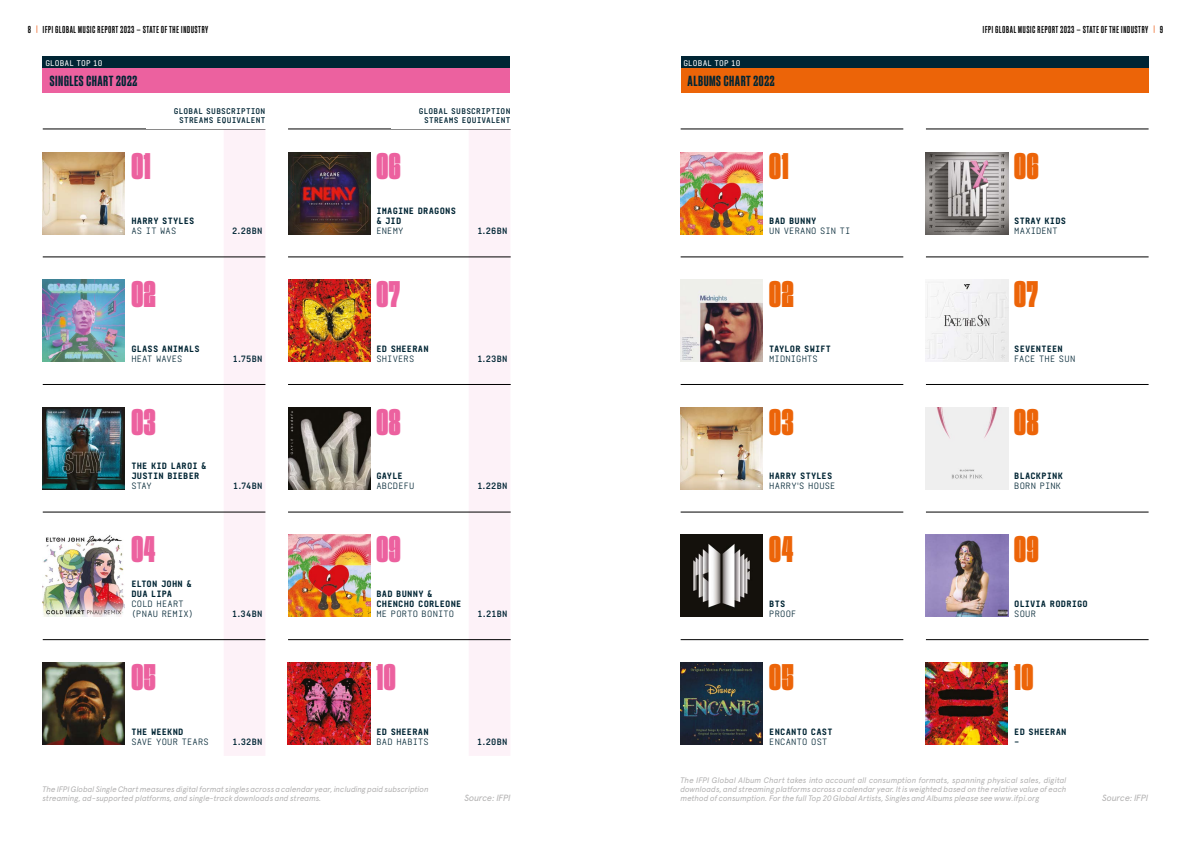
<style>
.page{position:relative;width:1191px;height:842px;background:#fff}
.page>*{position:absolute;margin:0;border:0;box-sizing:border-box;transform-origin:0 0}
.t1{font:600 37px "Fixture Ultra";letter-spacing:.015em;color:#ec619f}
.t2{font:600 37px "Fixture Ultra";letter-spacing:.015em;color:#ec6408}
.t3{font:600 condensed 14.5px "Fixture";letter-spacing:.005em;color:#002534}
.t4{font:900 10px/10px "Realtime Text Rounded";letter-spacing:.015em;color:#002534}
.t5{font:10px/10px "Realtime Text Rounded";letter-spacing:.02em;color:#002534}
.t6{font:500 condensed 10px "Fixture";letter-spacing:.03em;color:#000}
.t7{font:700 10px "Realtime Text Rounded";letter-spacing:.02em;color:#002534}
.t8{font:700 9px/9px "Realtime Text Rounded";letter-spacing:.02em;color:#002534;text-align:center}
.t9{font:600 9px "Realtime Text Rounded";letter-spacing:.01em;color:#fff}
.t10{font:italic 9px "Apercu";letter-spacing:-.03em;color:#b3b2b2}
.t11{font:italic 8px/9px "Apercu";letter-spacing:-.015em;color:#b3b2b2;text-align:justify}
</style>
<div class="page">
<div style="left:680px;top:57px;width:468px;height:12px;background:#002534"></div>
<div style="left:680px;top:69px;width:468px;height:24px;background:#ec6408"></div>
<div style="left:43px;top:57px;width:467px;height:12px;background:#002534"></div>
<div style="left:43px;top:69px;width:467px;height:24px;background:#ec619f"></div>
<img style="left:43px;top:152px;width:82px;height:82px">
<img style="left:680px;top:152px;width:83px;height:82px">
<img style="left:288px;top:152px;width:82px;height:82px">
<img style="left:926px;top:152px;width:82px;height:82px">
<div style="left:224px;top:130px;width:41px;height:626px;background:#fdf2f8"></div>
<svg style="left:861px;top:128px;width:42px;height:513px"></svg>
<div style="left:469px;top:130px;width:41px;height:626px;background:#fdf2f8"></div>
<svg style="left:1106px;top:128px;width:42px;height:513px"></svg>
<img style="left:43px;top:280px;width:82px;height:82px">
<img style="left:680px;top:280px;width:83px;height:82px">
<img style="left:288px;top:280px;width:82px;height:82px">
<img style="left:926px;top:280px;width:82px;height:82px">
<img style="left:43px;top:407px;width:82px;height:82px">
<img style="left:680px;top:407px;width:83px;height:82px">
<img style="left:288px;top:407px;width:82px;height:82px">
<div style="left:926px;top:407px;width:82px;height:82px;background:#efefef"></div>
<img style="left:43px;top:535px;width:82px;height:82px">
<img style="left:680px;top:535px;width:83px;height:82px">
<img style="left:288px;top:535px;width:82px;height:82px">
<img style="left:926px;top:535px;width:82px;height:82px">
<img style="left:43px;top:662px;width:82px;height:82px">
<img style="left:680px;top:662px;width:82px;height:82px">
<img style="left:288px;top:662px;width:82px;height:82px">
<img style="left:925px;top:662px;width:83px;height:82px">
<hr style="left:43px;top:257px;width:222px;height:1px;background:#000">
<hr style="left:680px;top:257px;width:223px;height:1px;background:#000">
<hr style="left:43px;top:129px;width:222px;height:1px;background:#000">
<hr style="left:288px;top:129px;width:223px;height:1px;background:#000">
<hr style="left:288px;top:257px;width:223px;height:1px;background:#000">
<hr style="left:926px;top:257px;width:222px;height:1px;background:#000">
<hr style="left:43px;top:384px;width:222px;height:1px;background:#000">
<hr style="left:680px;top:384px;width:223px;height:1px;background:#000">
<hr style="left:288px;top:384px;width:223px;height:1px;background:#000">
<hr style="left:926px;top:384px;width:222px;height:1px;background:#000">
<hr style="left:43px;top:512px;width:222px;height:1px;background:#000">
<hr style="left:680px;top:512px;width:223px;height:1px;background:#000">
<hr style="left:288px;top:512px;width:223px;height:1px;background:#000">
<hr style="left:926px;top:512px;width:222px;height:1px;background:#000">
<hr style="left:43px;top:639px;width:222px;height:1px;background:#000">
<hr style="left:680px;top:639px;width:223px;height:1px;background:#000">
<hr style="left:288px;top:639px;width:223px;height:1px;background:#000">
<hr style="left:926px;top:639px;width:222px;height:1px;background:#000">
<hr style="left:680px;top:129px;width:223px;height:1px;background:#000">
<hr style="left:926px;top:129px;width:222px;height:1px;background:#000">
<p class="t6" style="left:28px;top:23px;width:182px">8 IFPI GLOBAL MUSIC REPORT 2023 — STATE OF THE INDUSTRY</p>
<p class="t6" style="left:982px;top:23px;width:182px">IFPI GLOBAL MUSIC REPORT 2023 — STATE OF THE INDUSTRY 9</p>
<p class="t9" style="left:45px;top:57px;width:59px">GLOBAL TOP 10</p>
<h2 class="t3" style="left:50px;top:72px;width:89px">SINGLES CHART 2022</h2>
<p class="t8" style="left:174px;top:106px;width:93px">GLOBAL SUBSCRIPTION<br>STREAMS EQUIVALENT</p>
<p class="t8" style="left:419px;top:106px;width:93px">GLOBAL SUBSCRIPTION<br>STREAMS EQUIVALENT</p>
<h1 class="t1" style="left:131px;top:147px;width:21px">01</h1>
<p class="t4" style="left:131px;top:215px;width:64px">HARRY STYLES</p>
<p class="t5" style="left:131px;top:225px;width:46px">AS IT WAS</p>
<h1 class="t1" style="left:131px;top:275px;width:26px">02</h1>
<p class="t4" style="left:131px;top:343px;width:70px">GLASS ANIMALS</p>
<p class="t5" style="left:131px;top:353px;width:53px">HEAT WAVES</p>
<p class="t7" style="left:232px;top:224px;width:32px">2.28BN</p>
<p class="t7" style="left:233px;top:352px;width:31px">1.75BN</p>
<h1 class="t1" style="left:131px;top:402px;width:26px">03</h1>
<p class="t4" style="left:131px;top:460px;width:77px">THE KID LAROI &amp;<br>JUSTIN BIEBER</p>
<p class="t5" style="left:131px;top:480px;width:22px">STAY</p>
<p class="t7" style="left:233px;top:479px;width:31px">1.74BN</p>
<h1 class="t1" style="left:131px;top:530px;width:26px">04</h1>
<p class="t4" style="left:131px;top:578px;width:62px">ELTON JOHN &amp;<br>DUA LIPA</p>
<p class="t5" style="left:131px;top:598px;width:64px">COLD HEART (PNAU REMIX)</p>
<p class="t7" style="left:232px;top:607px;width:32px">1.34BN</p>
<h1 class="t1" style="left:131px;top:658px;width:26px">05</h1>
<p class="t4" style="left:131px;top:725px;width:54px">THE WEEKND</p>
<p class="t5" style="left:131px;top:736px;width:79px">SAVE YOUR TEARS</p>
<p class="t7" style="left:232px;top:735px;width:32px">1.32BN</p>
<h1 class="t1" style="left:376px;top:147px;width:26px">06</h1>
<p class="t4" style="left:376px;top:205px;width:81px">IMAGINE DRAGONS &amp; JID</p>
<p class="t5" style="left:376px;top:225px;width:29px">ENEMY</p>
<p class="t7" style="left:477px;top:224px;width:32px">1.26BN</p>
<h1 class="t1" style="left:376px;top:275px;width:25px">07</h1>
<p class="t4" style="left:376px;top:343px;width:54px">ED SHEERAN</p>
<p class="t5" style="left:376px;top:353px;width:39px">SHIVERS</p>
<p class="t7" style="left:477px;top:352px;width:32px">1.23BN</p>
<h1 class="t1" style="left:376px;top:402px;width:26px">08</h1>
<p class="t4" style="left:376px;top:470px;width:28px">GAYLE</p>
<p class="t5" style="left:376px;top:480px;width:40px">ABCDEFU</p>
<p class="t7" style="left:477px;top:479px;width:32px">1.22BN</p>
<h1 class="t1" style="left:376px;top:530px;width:26px">09</h1>
<p class="t4" style="left:376px;top:588px;width:87px">BAD BUNNY &amp;<br>CHENCHO CORLEONE</p>
<p class="t5" style="left:376px;top:608px;width:79px">ME PORTO BONITO</p>
<p class="t7" style="left:477px;top:607px;width:32px">1.21BN</p>
<h1 class="t1" style="left:376px;top:658px;width:21px">10</h1>
<p class="t4" style="left:376px;top:725px;width:54px">ED SHEERAN</p>
<p class="t5" style="left:376px;top:736px;width:54px">BAD HABITS</p>
<p class="t7" style="left:477px;top:735px;width:32px">1.20BN</p>
<p class="t9" style="left:683px;top:57px;width:59px">GLOBAL TOP 10</p>
<h2 class="t3" style="left:687px;top:72px;width:89px">ALBUMS CHART 2022</h2>
<h1 class="t2" style="left:769px;top:147px;width:21px">01</h1>
<p class="t4" style="left:769px;top:215px;width:49px">BAD BUNNY</p>
<p class="t5" style="left:769px;top:225px;width:83px">UN VERANO SIN TI</p>
<h1 class="t2" style="left:769px;top:275px;width:26px">02</h1>
<p class="t4" style="left:769px;top:343px;width:63px">TAYLOR SWIFT</p>
<p class="t5" style="left:769px;top:353px;width:50px">MIDNIGHTS</p>
<h1 class="t2" style="left:769px;top:402px;width:26px">03</h1>
<p class="t4" style="left:769px;top:470px;width:64px">HARRY STYLES</p>
<p class="t5" style="left:769px;top:480px;width:68px">HARRY'S HOUSE</p>
<h1 class="t2" style="left:769px;top:530px;width:26px">04</h1>
<p class="t4" style="left:769px;top:598px;width:18px">BTS</p>
<p class="t5" style="left:769px;top:608px;width:29px">PROOF</p>
<h1 class="t2" style="left:769px;top:658px;width:26px">05</h1>
<p class="t4" style="left:769px;top:725px;width:65px">ENCANTO CAST</p>
<p class="t5" style="left:769px;top:736px;width:60px">ENCANTO OST</p>
<h1 class="t2" style="left:1014px;top:147px;width:26px">06</h1>
<p class="t4" style="left:1014px;top:215px;width:53px">STRAY KIDS</p>
<p class="t5" style="left:1014px;top:225px;width:45px">MAXIDENT</p>
<h1 class="t2" style="left:1014px;top:275px;width:25px">07</h1>
<p class="t4" style="left:1014px;top:343px;width:50px">SEVENTEEN</p>
<p class="t5" style="left:1014px;top:353px;width:63px">FACE THE SUN</p>
<h1 class="t2" style="left:1014px;top:402px;width:26px">08</h1>
<p class="t4" style="left:1014px;top:470px;width:50px">BLACKPINK</p>
<p class="t5" style="left:1014px;top:480px;width:48px">BORN PINK</p>
<h1 class="t2" style="left:1014px;top:530px;width:26px">09</h1>
<p class="t4" style="left:1014px;top:598px;width:75px">OLIVIA RODRIGO</p>
<p class="t5" style="left:1014px;top:608px;width:23px">SOUR</p>
<h1 class="t2" style="left:1014px;top:658px;width:21px">10</h1>
<p class="t4" style="left:1014px;top:725px;width:54px">ED SHEERAN</p>
<p class="t5" style="left:1014px;top:736px;width:7px">=</p>
<p class="t11" style="left:43px;top:784px;width:387px">The IFPI Global Single Chart measures digital format singles across a calendar year, including paid subscription streaming, ad-supported platforms, and single-track downloads and streams.</p>
<p class="t11" style="left:680px;top:775px;width:388px">The IFPI Global Album Chart takes into account all consumption formats, spanning physical sales, digital downloads, and streaming platforms across a calendar year. It is weighted based on the relative value of each method of consumption. For the full Top 20 Global Artists, Singles and Albums please see www.ifpi.org</p>
<p class="t10" style="left:464px;top:790px;width:48px">Source: IFPI</p>
<p class="t10" style="left:1102px;top:790px;width:48px">Source: IFPI</p>
</div>
